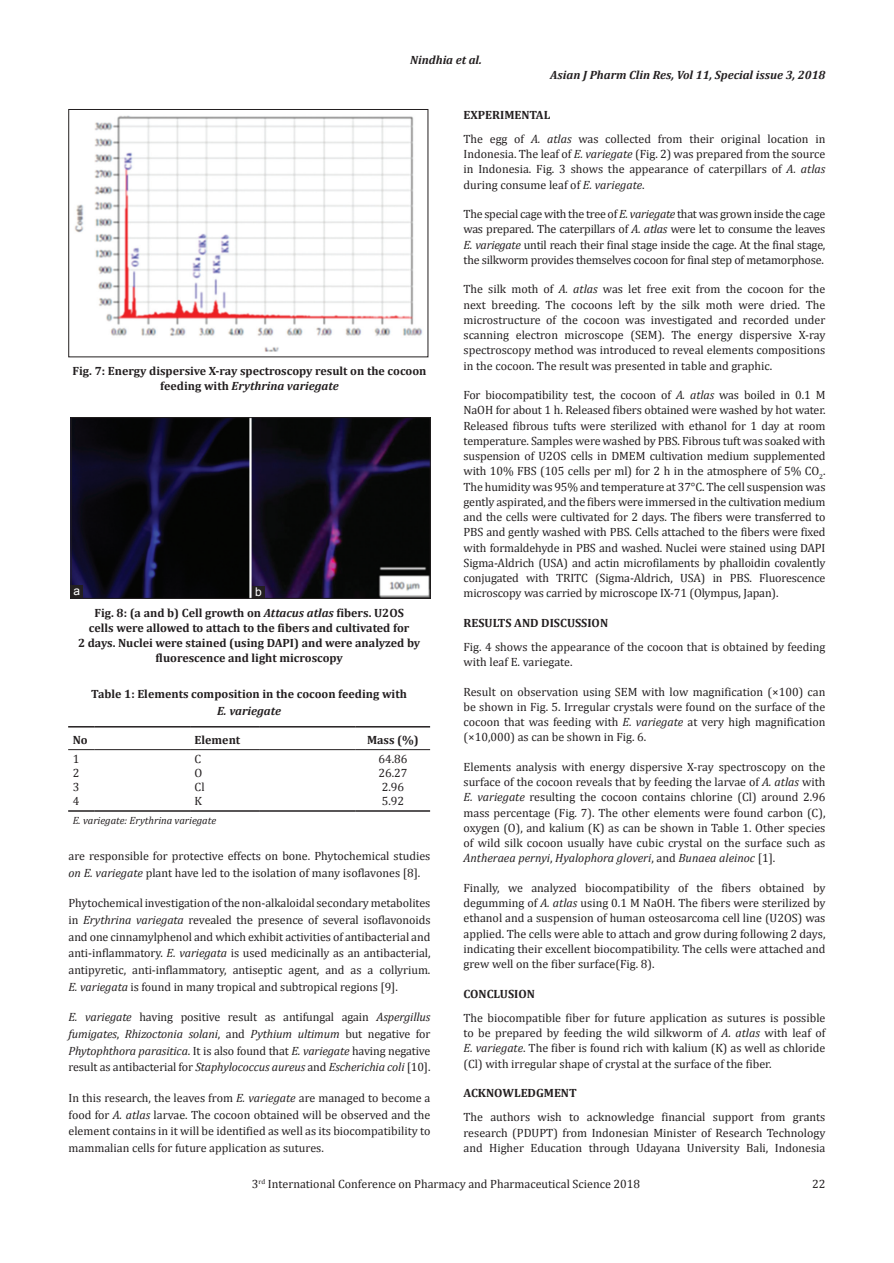
<style>
.page{position:relative;width:894px;height:1263px;background:#fff}
.page>*{position:absolute;margin:0;border:0;box-sizing:border-box;transform-origin:0 0}
.TX{font:12px/15.3px "Cambria";color:#231f20;text-align:justify}
.FGC{font:700 12px/15px "Cambria";color:#231f20;text-align:center}
.TX-2{font:italic 12px/16.6px "Cambria";letter-spacing:-.01em;color:#231f20;text-align:justify}
.F_No{font:12px "Cambria";color:#231f20}
.TT{font:700 12px/16.5px "Cambria";color:#231f20;text-align:center}
.t1{font:italic 700 12px "Cambria";color:#231f20}
.TB{font:12px "Cambria";color:#231f20}
.TCH{font:700 12px "Cambria";color:#231f20}
.TBL{font:12px "Cambria";color:#231f20}
.LABEL{font:12px "Arial";color:#fff}
.TFN{font:italic 10.5px "Cambria";color:#231f20}
.s1{font-style:italic}
.s2{font-style:normal}
</style>
<div class="page">
<img style="left:74px;top:115px;width:349px;height:237px">
<div style="left:68px;top:109px;width:360px;height:248px;border:1px solid #231f20"></div>
<img style="left:73px;top:419px;width:355px;height:177px">
<div style="left:71px;top:417px;width:359px;height:181px;border:1px solid #231f20"></div>
<svg style="left:68px;top:810px;width:26px;height:1px"></svg>
<hr style="left:94px;top:810px;width:96px;height:1px;background:#231f20">
<hr style="left:190px;top:810px;width:70px;height:1px;background:#231f20">
<hr style="left:260px;top:810px;width:95px;height:1px;background:#231f20">
<hr style="left:355px;top:810px;width:75px;height:1px;background:#231f20">
<svg style="left:68px;top:726px;width:26px;height:1px"></svg>
<hr style="left:94px;top:726px;width:96px;height:1px;background:#231f20">
<hr style="left:190px;top:726px;width:70px;height:1px;background:#231f20">
<hr style="left:260px;top:726px;width:95px;height:1px;background:#231f20">
<hr style="left:355px;top:726px;width:75px;height:1px;background:#231f20">
<svg style="left:68px;top:749px;width:26px;height:1px"></svg>
<hr style="left:94px;top:749px;width:96px;height:1px;background:#231f20">
<hr style="left:190px;top:749px;width:70px;height:1px;background:#231f20">
<hr style="left:260px;top:749px;width:95px;height:1px;background:#231f20">
<hr style="left:355px;top:749px;width:75px;height:1px;background:#231f20">
<div style="left:70px;top:585px;width:13px;height:13px;background:#231f20"></div>
<div style="left:252px;top:586px;width:13px;height:13px;background:#231f20"></div>
<p class="t1" style="left:410px;top:51px;width:73px">Nindhia et al.</p>
<p class="t1" style="left:550px;top:66px;width:276px">Asian J Pharm Clin Res, Vol 11, Special issue 3, 2018</p>
<p class="FGC" style="left:72px;top:363px;width:355px">Fig. 7: Energy dispersive X-ray spectroscopy result on the cocoon feeding with <span class="s1">Erythrina variegate</span></p>
<p class="LABEL" style="left:74px;top:583px;width:8px">a</p>
<p class="LABEL" style="left:255px;top:583px;width:8px">b</p>
<p class="FGC" style="left:78px;top:605px;width:343px">Fig. 8: (a and b) Cell growth on <span class="s1">Attacus atlas</span> fibers. U2OS<br>cells were allowed to attach to the fibers and cultivated for<br>2 days. Nuclei were stained (using DAPI) and were analyzed by fluorescence and light microscopy</p>
<p class="TT" style="left:91px;top:685px;width:317px">Table 1: Elements composition in the cocoon feeding with<br><span class="s1">E. variegate</span></p>
<p class="TCH" style="left:73px;top:731px;width:16px">No</p>
<p class="TCH" style="left:194px;top:731px;width:47px">Element</p>
<p class="TCH" style="left:367px;top:731px;width:53px">Mass (%)</p>
<p class="TB" style="left:73px;top:752px;width:8px">1</p>
<p class="TB" style="left:194px;top:752px;width:8px">C</p>
<p class="TB" style="left:378px;top:752px;width:31px">64.86</p>
<p class="TB" style="left:73px;top:766px;width:8px">2</p>
<p class="TB" style="left:194px;top:766px;width:9px">O</p>
<p class="TB" style="left:378px;top:766px;width:31px">26.27</p>
<p class="TB" style="left:73px;top:780px;width:8px">3</p>
<p class="TB" style="left:194px;top:780px;width:12px">Cl</p>
<p class="TB" style="left:381px;top:780px;width:24px">2.96</p>
<p class="TBL" style="left:73px;top:794px;width:8px">4</p>
<p class="TBL" style="left:194px;top:794px;width:9px">K</p>
<p class="TBL" style="left:381px;top:794px;width:24px">5.92</p>
<p class="TFN" style="left:73px;top:812px;width:145px">E. variegate: Erythrina variegate</p>
<p class="TX" style="left:68px;top:847px;width:363px;line-height:16.6px">are responsible for protective effects on bone. Phytochemical studies <span class="s1">on E. variegate</span> plant have led to the isolation of many isoflavones [8].</p>
<p class="TX" style="left:68px;top:895px;width:363px;line-height:16.6px">Phytochemical investigation of the non-alkaloidal secondary metabolites in <span class="s1">Erythrina variegata</span> revealed the presence of several isoflavonoids and one cinnamylphenol and which exhibit activities of antibacterial and anti-inflammatory. <span class="s1">E. variegata</span> is used medicinally as an antibacterial, antipyretic, anti-inflammatory, antiseptic agent, and as a collyrium.<br><span class="s1">E. variegata</span> is found in many tropical and subtropical regions [9].</p>
<p class="TX-2" style="left:68px;top:1008px;width:363px">E. variegate <span class="s2">having positive result as antifungal again</span> Aspergillus fumigates<span class="s2">,</span> Rhizoctonia solani<span class="s2">, and</span> Pythium ultimum <span class="s2">but negative for </span>Phytophthora parasitica<span class="s2">. It is also found that</span> E. variegate <span class="s2">having negative result as antibacterial for</span> Staphylococcus aureus <span class="s2">and</span> Escherichia coli <span class="s2">[10].</span></p>
<p class="TX" style="left:68px;top:1089px;width:363px;line-height:16.6px">In this research, the leaves from <span class="s1">E. variegate</span> are managed to become a food for <span class="s1">A. atlas</span> larvae. The cocoon obtained will be observed and the element contains in it will be identified as well as its biocompatibility to mammalian cells for future application as sutures.</p>
<h1 class="FGC" style="left:463px;top:107px;width:88px">EXPERIMENTAL</h1>
<p class="TX" style="left:463px;top:131px;width:363px">The egg of <span class="s1">A. atlas</span> was collected from their original location in Indonesia. The leaf of <span class="s1">E. variegate</span> (Fig. 2) was prepared from the source in Indonesia. Fig. 3 shows the appearance of caterpillars of <span class="s1">A. atlas </span>during consume leaf of <span class="s1">E. variegate</span>.</p>
<p class="TX" style="left:463px;top:206px;width:363px">The special cage with the tree of <span class="s1">E. variegate</span> that was grown inside the cage was prepared. The caterpillars of <span class="s1">A. atlas</span> were let to consume the leaves <span class="s1">E. variegate</span> until reach their final stage inside the cage. At the final stage, the silkworm provides themselves cocoon for final step of metamorphose.</p>
<p class="TX" style="left:463px;top:281px;width:363px">The silk moth of <span class="s1">A. atlas</span> was let free exit from the cocoon for the next breeding. The cocoons left by the silk moth were dried. The microstructure of the cocoon was investigated and recorded under scanning electron microscope (SEM). The energy dispersive X-ray spectroscopy method was introduced to reveal elements compositions in the cocoon. The result was presented in table and graphic.</p>
<p class="TX" style="left:463px;top:387px;width:363px">For biocompatibility test, the cocoon of <span class="s1">A. atlas</span> was boiled in 0.1 M NaOH for about 1 h. Released fibers obtained were washed by hot water.<br>Released fibrous tufts were sterilized with ethanol for 1 day at room temperature. Samples were washed by PBS. Fibrous tuft was soaked with suspension of U2OS cells in DMEM cultivation medium supplemented with 10% FBS (105 cells per ml) for 2 h in the atmosphere of 5% CO<sub>2</sub>.<br>The humidity was 95% and temperature at 37°C. The cell suspension was gently aspirated, and the fibers were immersed in the cultivation medium and the cells were cultivated for 2 days. The fibers were transferred to PBS and gently washed with PBS. Cells attached to the fibers were fixed with formaldehyde in PBS and washed. Nuclei were stained using DAPI Sigma-Aldrich (USA) and actin microfilaments by phalloidin covalently conjugated with TRITC (Sigma-Aldrich, USA) in PBS. Fluorescence microscopy was carried by microscope IX-71 (Olympus, Japan).</p>
<h1 class="FGC" style="left:463px;top:615px;width:146px">RESULTS AND DISCUSSION</h1>
<p class="TX" style="left:463px;top:639px;width:363px">Fig. 4 shows the appearance of the cocoon that is obtained by feeding with leaf E. variegate.</p>
<p class="TX" style="left:463px;top:684px;width:363px">Result on observation using SEM with low magnification (×100) can be shown in Fig. 5. Irregular crystals were found on the surface of the cocoon that was feeding with <span class="s1">E. variegate</span> at very high magnification (×10,000) as can be shown in Fig. 6.</p>
<p class="TX" style="left:463px;top:759px;width:363px">Elements analysis with energy dispersive X-ray spectroscopy on the surface of the cocoon reveals that by feeding the larvae of <span class="s1">A. atlas</span> with <span class="s1">E. variegate</span> resulting the cocoon contains chlorine (Cl) around 2.96 mass percentage (Fig. 7). The other elements were found carbon (C), oxygen (O), and kalium (K) as can be shown in Table 1. Other species of wild silk cocoon usually have cubic crystal on the surface such as <span class="s1">Antheraea pernyi</span>, <span class="s1">Hyalophora gloveri</span>, and <span class="s1">Bunaea aleinoc</span> [1].</p>
<p class="TX" style="left:463px;top:880px;width:363px">Finally, we analyzed biocompatibility of the fibers obtained by degumming of <span class="s1">A. atlas</span> using 0.1 M NaOH. The fibers were sterilized by ethanol and a suspension of human osteosarcoma cell line (U2OS) was applied. The cells were able to attach and grow during following 2 days, indicating their excellent biocompatibility. The cells were attached and grew well on the fiber surface(Fig. 8).</p>
<h1 class="FGC" style="left:463px;top:985px;width:73px">CONCLUSION</h1>
<p class="TX" style="left:463px;top:1010px;width:363px">The biocompatible fiber for future application as sutures is possible to be prepared by feeding the wild silkworm of <span class="s1">A. atlas</span> with leaf of <span class="s1">E. variegate</span>. The fiber is found rich with kalium (K) as well as chloride (Cl) with irregular shape of crystal at the surface of the fiber.</p>
<h1 class="FGC" style="left:463px;top:1085px;width:115px">ACKNOWLEDGMENT</h1>
<p class="TX" style="left:463px;top:1109px;width:363px">The authors wish to acknowledge financial support from grants research (PDUPT) from Indonesian Minister of Research Technology and Higher Education through Udayana University Bali, Indonesia</p>
<p class="F_No" style="left:252px;top:1176px;width:389px">3<sup>rd</sup> International Conference on Pharmacy and Pharmaceutical Science 2018</p>
<p class="F_No" style="left:811px;top:1176px;width:15px">22</p>
</div>
